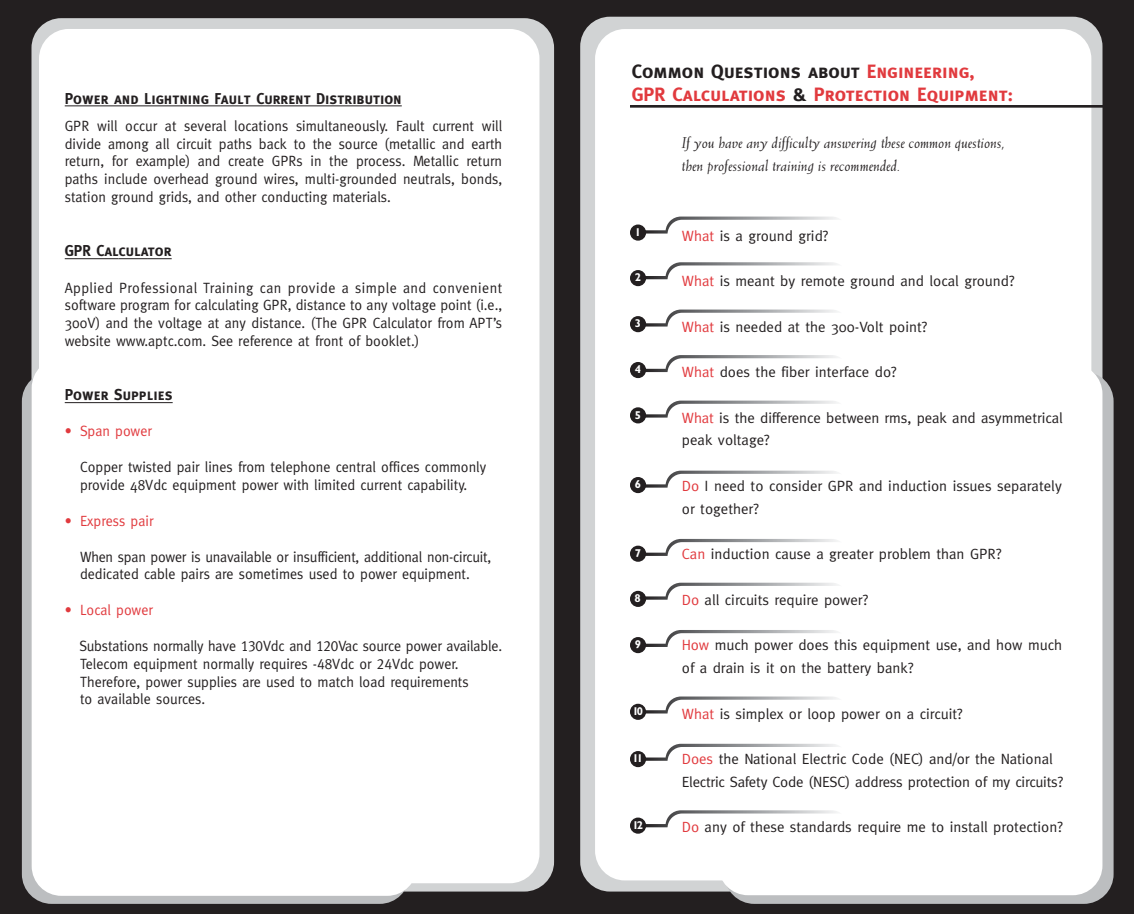
<style>
.page{position:relative;width:1134px;height:914px;background:#fff}
.page>*{position:absolute;margin:0;border:0;box-sizing:border-box;transform-origin:0 0}
.t1{font:19.25px/23.1px "Meta Bold Caps";color:#e13a3e}
.t2{font:italic 15.75px/22.8px "Weiss";color:#231f20}
.t3{font:15.75px "Meta Bold Caps";color:#231f20;scale:.95 1}
.t4{font:14.88px/17.8px "Meta";color:#231f20;scale:.95 1}
.t5{font:14.88px/22.8px "Meta";color:#231f20}
.t6{font:14.88px "Meta";color:#e13a3e;scale:.95 1}
.t7{font:700 11.38px "Gill Sans";color:#fff}
.s1{font-family:"Meta Caps"}
.s2{color:#231f20}
.s3{color:#e13a3e}
</style>
<div class="page">
<div style="left:567px;top:0;width:567px;height:913px;background:#231f20"></div>
<div style="left:580px;top:17px;width:522px;height:874px;background:#d1d3d4;border-radius:30px"></div>
<div style="left:595px;top:29px;width:496px;height:851px;background:#fff;border-radius:30px"></div>
<div style="left:724px;top:372px;width:390px;height:531px;background:#bcbec0;border-radius:30px"></div>
<div style="left:718px;top:364px;width:384px;height:531px;background:#fff;border-radius:30px"></div>
<div style="left:0;top:0;width:567px;height:913px;background:#231f20"></div>
<div style="left:32px;top:18px;width:522px;height:873px;background:#d1d3d4;border-radius:30px"></div>
<div style="left:39px;top:29px;width:501px;height:854px;background:#fff;border-radius:30px"></div>
<div style="left:22px;top:372px;width:388px;height:531px;background:#bcbec0;border-radius:30px"></div>
<div style="left:32px;top:358px;width:385px;height:537px;background:#fff;border-radius:30px"></div>
<hr style="left:65px;top:106px;width:156px;height:1px;background:#231f20">
<hr style="left:221px;top:106px;width:181px;height:1px;background:#231f20">
<hr style="left:65px;top:258px;width:53px;height:1px;background:#231f20">
<hr style="left:118px;top:258px;width:30px;height:1px;background:#231f20">
<svg style="left:148px;top:258px;width:24px;height:1px"></svg>
<hr style="left:65px;top:402px;width:108px;height:1px;background:#231f20">
<hr style="left:630px;top:105px;width:496px;height:3px;background:#231f20">
<svg style="left:645px;top:216px;width:193px;height:17px"></svg>
<svg style="left:645px;top:262px;width:193px;height:17px"></svg>
<svg style="left:645px;top:309px;width:193px;height:17px"></svg>
<svg style="left:645px;top:355px;width:193px;height:17px"></svg>
<svg style="left:645px;top:400px;width:193px;height:17px"></svg>
<svg style="left:645px;top:470px;width:193px;height:17px"></svg>
<svg style="left:646px;top:539px;width:192px;height:17px"></svg>
<svg style="left:645px;top:582px;width:193px;height:17px"></svg>
<svg style="left:645px;top:630px;width:193px;height:17px"></svg>
<svg style="left:646px;top:696px;width:192px;height:17px"></svg>
<div style="left:630px;top:224px;width:16px;height:17px;background:#231f20;border-radius:50%"></div>
<div style="left:630px;top:703px;width:16px;height:16px;background:#231f20;border-radius:50%"></div>
<svg style="left:645px;top:743px;width:193px;height:17px"></svg>
<div style="left:630px;top:751px;width:16px;height:16px;background:#231f20;border-radius:50%"></div>
<svg style="left:646px;top:810px;width:192px;height:17px"></svg>
<div style="left:630px;top:817px;width:16px;height:16px;background:#231f20;border-radius:50%"></div>
<div style="left:630px;top:637px;width:16px;height:16px;background:#231f20;border-radius:50%"></div>
<div style="left:630px;top:591px;width:16px;height:16px;background:#231f20;border-radius:50%"></div>
<div style="left:630px;top:545px;width:16px;height:16px;background:#231f20;border-radius:50%"></div>
<div style="left:630px;top:477px;width:16px;height:16px;background:#231f20;border-radius:50%"></div>
<div style="left:630px;top:407px;width:16px;height:16px;background:#231f20;border-radius:50%"></div>
<div style="left:630px;top:362px;width:16px;height:16px;background:#231f20;border-radius:50%"></div>
<div style="left:630px;top:316px;width:16px;height:16px;background:#231f20;border-radius:50%"></div>
<div style="left:630px;top:270px;width:16px;height:16px;background:#231f20;border-radius:50%"></div>
<p class="t3" style="left:65px;top:89px;width:356px">Power and Lightning Fault Current Distribution</p>
<p class="t4" style="left:65px;top:118px;width:462px;text-align:justify">GPR will occur at several locations simultaneously. Fault current will divide among all circuit paths back to the source (metallic and earth return, for example) and create GPRs in the process. Metallic return paths include overhead ground wires, multi-grounded neutrals, bonds, station ground grids, and other conducting materials.</p>
<p class="t3" style="left:65px;top:242px;width:114px">GPR Calculator</p>
<p class="t4" style="left:65px;top:279px;width:462px;text-align:justify">Applied Professional Training can provide a simple and convenient software program for calculating GPR, distance to any voltage point (i.e., 300V) and the voltage at any distance. (The GPR Calculator from APT’s website www.aptc.com. See reference at front of booklet.)</p>
<p class="t3" style="left:65px;top:386px;width:115px">Power Supplies</p>
<p class="t6" style="left:65px;top:426px;width:93px">• Span power</p>
<p class="t4" style="left:80px;top:459px;width:429px">Copper twisted pair lines from telephone central offices commonly provide 48Vdc equipment power with limited current capability.</p>
<p class="t6" style="left:65px;top:515px;width:95px">• Express pair</p>
<p class="t4" style="left:80px;top:548px;width:434px">When span power is unavailable or insufficient, additional non-circuit, dedicated cable pairs are sometimes used to power equipment.</p>
<p class="t6" style="left:65px;top:604px;width:94px">• Local power</p>
<p class="t4" style="left:80px;top:638px;width:447px">Substations normally have <span class="s1">130</span>Vdc and <span class="s1">120</span>Vac source power available.<br>Telecom equipment normally requires -<span class="s1">48</span>Vdc or <span class="s1">24</span>Vdc power.<br>Therefore, power supplies are used to match load requirements<br>to available sources.</p>
<p class="t1" style="left:632px;top:60px;width:383px"><span class="s2">Common Questions about</span> Engineering,<br>GPR Calculations <span class="s2">&amp;</span> Protection Equipment:</p>
<p class="t7" style="left:635px;top:228px;width:8px">1</p>
<p class="t7" style="left:635px;top:273px;width:8px">2</p>
<p class="t7" style="left:635px;top:319px;width:8px">3</p>
<p class="t7" style="left:635px;top:365px;width:8px">4</p>
<p class="t7" style="left:635px;top:411px;width:8px">5</p>
<p class="t7" style="left:635px;top:480px;width:8px">6</p>
<p class="t7" style="left:635px;top:549px;width:8px">7</p>
<p class="t7" style="left:635px;top:594px;width:8px">8</p>
<p class="t7" style="left:635px;top:640px;width:8px">9</p>
<p class="t7" style="left:633px;top:707px;width:12px">10</p>
<p class="t7" style="left:633px;top:754px;width:12px">11</p>
<p class="t7" style="left:633px;top:821px;width:12px">12</p>
<p class="t2" style="left:682px;top:132px;width:325px">If you have any difficulty answering these common questions, then professional training is recommended.</p>
<p class="t5" style="left:682px;top:225px;width:148px"><span class="s3">What</span> is a ground grid?</p>
<p class="t5" style="left:682px;top:271px;width:334px"><span class="s3">What</span> is meant by remote ground and local ground?</p>
<p class="t5" style="left:682px;top:316px;width:247px"><span class="s3">What</span> is needed at the 300-Volt point?</p>
<p class="t5" style="left:682px;top:362px;width:216px"><span class="s3">What</span> does the fiber interface do?</p>
<p class="t5" style="left:682px;top:407px;width:382px"><span class="s3">What</span> is the difference between rms, peak and asymmetrical peak voltage?</p>
<p class="t5" style="left:682px;top:475px;width:381px"><span class="s3">Do</span> I need to consider GPR and induction issues separately or together?</p>
<p class="t5" style="left:682px;top:544px;width:321px"><span class="s3">Can</span> induction cause a greater problem than GPR?</p>
<p class="t5" style="left:682px;top:589px;width:188px"><span class="s3">Do</span> all circuits require power?</p>
<p class="t5" style="left:682px;top:635px;width:382px"><span class="s3">How</span> much power does this equipment use, and how much of a drain is it on the battery bank?</p>
<p class="t5" style="left:682px;top:703px;width:282px"><span class="s3">What</span> is simplex or loop power on a circuit?</p>
<p class="t5" style="left:682px;top:748px;width:383px"><span class="s3">Does</span> the National Electric Code (NEC) and/or the National<br>Electric Safety Code (NESC) address protection of my circuits?</p>
<p class="t5" style="left:682px;top:817px;width:382px"><span class="s3">Do</span> any of these standards require me to install protection?</p>
</div>
